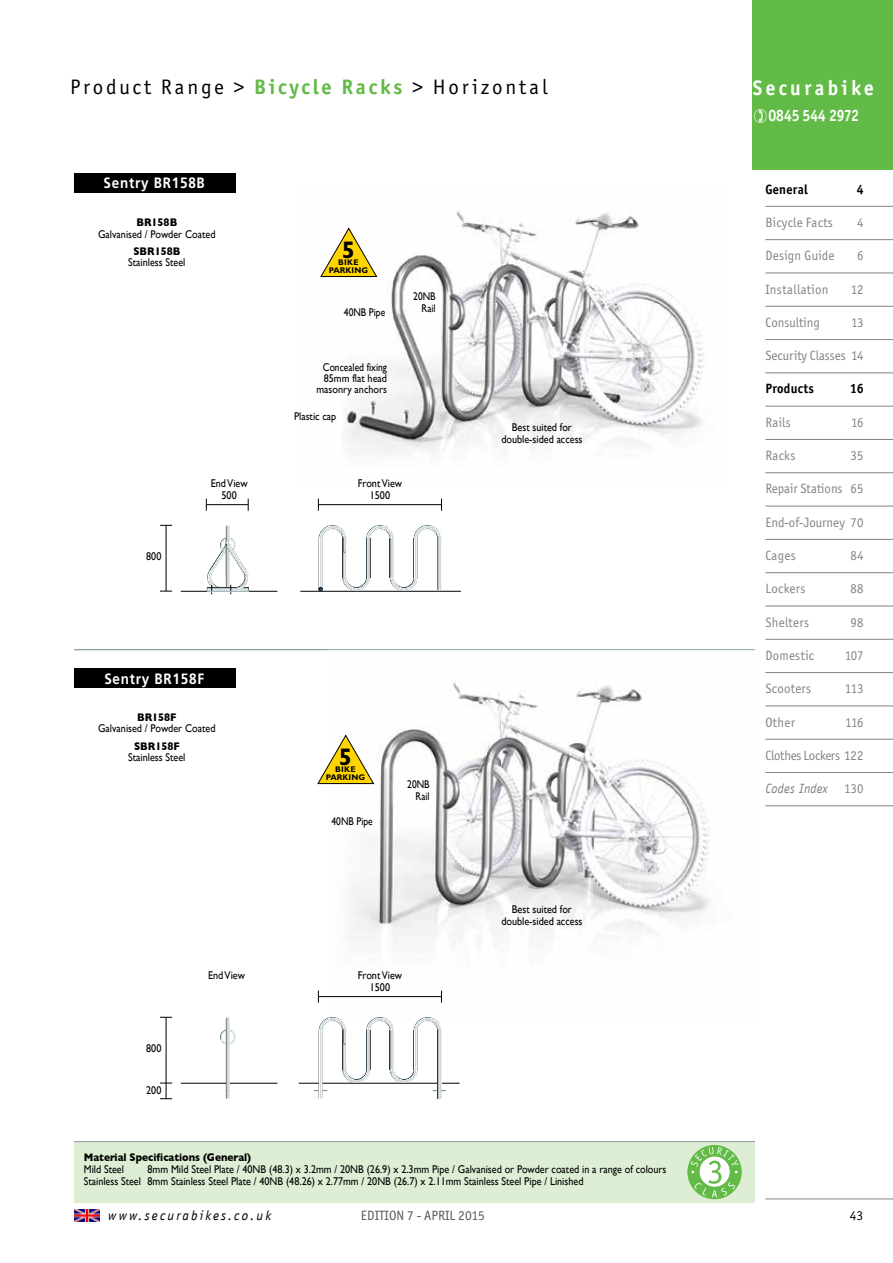
<style>
.page{position:relative;width:893px;height:1263px;background:#fff}
.page>*{position:absolute;margin:0;border:0;box-sizing:border-box;transform-origin:0 0}
.t1{font:700 24px "Gill Sans";color:#000}
.t2{font:21px "Officina Sans ITC Std";letter-spacing:.135em;color:#000}
.t3{font:700 21px "Officina Sans ITC Std";letter-spacing:.17em;color:#fff;scale:.95 1}
.t4{font:700 16.5px "Officina Sans ITC Std";color:#fff;scale:.88 1}
.t5{font:700 15px "Frutiger";letter-spacing:.055em;color:#fff;scale:.9 1}
.t6{font:13.5px "Officina Sans ITC Std";letter-spacing:.02em;color:#808285;scale:.95 1}
.t7{font:13.5px "Officina Sans ITC Std";color:#808285;scale:.95 1}
.t8{font:italic 13.5px "Officina Sans LT";letter-spacing:.16em;color:#000}
.t9{font:700 13.5px "Officina Sans ITC Std";letter-spacing:.02em;color:#000;scale:.95 1}
.t10{font:13.5px "Officina Sans ITC Std";color:#58595b}
.t11{font:13.5px "Officina Sans ITC Std";letter-spacing:-.02em;color:#808285;scale:.95 1}
.t12{font:italic 13.5px "Officina Sans LT";letter-spacing:.015em;color:#808285;scale:.95 1}
.t13{font:13.5px "Officina Sans ITC Std";color:#000}
.t14{font:11.25px/12px "Gill Sans";color:#000;text-align:center;scale:.9 1}
.t15{font:11.25px/12px "Gill Sans";color:#000;text-align:right;scale:.85 1}
.t16{font:700 11.25px "Gill Sans";color:#000;scale:.9 1}
.t17{font:700 8.25px/8.2px "Gill Sans";letter-spacing:.01em;color:#000;text-align:center}
.s1{font-weight:700;color:#62bb46}
.s2{font-family:"Officina Sans ITC Std";font-style:normal}
</style>
<div class="page">
<div style="left:753px;top:0;width:140px;height:170px;background:#62bb46"></div>
<img style="left:74px;top:1209px;width:26px;height:13px">
<div style="left:74px;top:1142px;width:681px;height:60px;background:#deeed4"></div>
<svg style="left:687px;top:1145px;width:55px;height:54px"></svg>
<hr style="left:74px;top:1141px;width:681px;height:1px;background:#939598">
<hr style="left:74px;top:649px;width:681px;height:1px;background:#939598">
<img style="left:344px;top:211px;width:360px;height:241px">
<img style="left:327px;top:650px;width:428px;height:348px">
<hr style="left:75px;top:649px;width:680px;height:1px;background:#8ea5a5">
<hr style="left:318px;top:996px;width:123px;height:1px;background:#000">
<svg style="left:318px;top:990px;width:1px;height:13px"></svg>
<svg style="left:441px;top:990px;width:1px;height:13px"></svg>
<hr style="left:181px;top:1083px;width:96px;height:1px;background:#000">
<hr style="left:299px;top:1083px;width:160px;height:1px;background:#000">
<hr style="left:166px;top:1017px;width:1px;height:82px;background:#000">
<svg style="left:160px;top:1017px;width:12px;height:1px"></svg>
<svg style="left:160px;top:1083px;width:12px;height:1px"></svg>
<svg style="left:319px;top:1045px;width:4px;height:53px"></svg>
<svg style="left:437px;top:1031px;width:4px;height:67px"></svg>
<svg style="left:415px;top:1031px;width:3px;height:38px"></svg>
<svg style="left:390px;top:1031px;width:4px;height:38px"></svg>
<svg style="left:366px;top:1031px;width:4px;height:38px"></svg>
<svg style="left:342px;top:1045px;width:4px;height:24px"></svg>
<svg style="left:342px;top:1069px;width:28px;height:14px"></svg>
<svg style="left:366px;top:1017px;width:28px;height:14px"></svg>
<svg style="left:414px;top:1017px;width:27px;height:14px"></svg>
<svg style="left:390px;top:1069px;width:28px;height:14px"></svg>
<svg style="left:319px;top:1017px;width:27px;height:28px"></svg>
<hr style="left:206px;top:504px;width:42px;height:1px;background:#000">
<svg style="left:206px;top:499px;width:1px;height:12px"></svg>
<svg style="left:248px;top:499px;width:1px;height:12px"></svg>
<hr style="left:318px;top:504px;width:123px;height:1px;background:#000">
<svg style="left:318px;top:499px;width:1px;height:12px"></svg>
<svg style="left:441px;top:499px;width:1px;height:12px"></svg>
<hr style="left:181px;top:591px;width:96px;height:1px;background:#000">
<hr style="left:300px;top:591px;width:161px;height:1px;background:#000">
<hr style="left:166px;top:525px;width:1px;height:66px;background:#000">
<svg style="left:160px;top:525px;width:12px;height:1px"></svg>
<svg style="left:160px;top:591px;width:12px;height:1px"></svg>
<svg style="left:319px;top:525px;width:122px;height:66px"></svg>
<svg style="left:207px;top:525px;width:42px;height:69px"></svg>
<div style="left:74px;top:173px;width:162px;height:19px;background:#000"></div>
<div style="left:74px;top:669px;width:162px;height:19px;background:#000"></div>
<svg style="left:160px;top:1098px;width:12px;height:1px"></svg>
<svg style="left:314px;top:1090px;width:13px;height:1px"></svg>
<svg style="left:433px;top:1090px;width:13px;height:1px"></svg>
<svg style="left:220px;top:1017px;width:16px;height:81px"></svg>
<svg style="left:320px;top:228px;width:57px;height:49px"></svg>
<svg style="left:317px;top:735px;width:57px;height:49px"></svg>
<hr style="left:765px;top:206px;width:128px;height:1px;background:#808285">
<hr style="left:765px;top:239px;width:128px;height:1px;background:#808285">
<hr style="left:765px;top:273px;width:128px;height:1px;background:#808285">
<hr style="left:765px;top:306px;width:128px;height:1px;background:#808285">
<hr style="left:765px;top:339px;width:128px;height:1px;background:#808285">
<hr style="left:765px;top:372px;width:128px;height:1px;background:#808285">
<hr style="left:765px;top:406px;width:128px;height:1px;background:#808285">
<hr style="left:765px;top:439px;width:128px;height:1px;background:#808285">
<hr style="left:765px;top:472px;width:128px;height:1px;background:#808285">
<hr style="left:765px;top:506px;width:128px;height:1px;background:#808285">
<hr style="left:765px;top:539px;width:128px;height:1px;background:#808285">
<hr style="left:765px;top:572px;width:128px;height:1px;background:#808285">
<hr style="left:765px;top:606px;width:128px;height:1px;background:#808285">
<hr style="left:765px;top:639px;width:128px;height:1px;background:#808285">
<hr style="left:765px;top:672px;width:128px;height:1px;background:#808285">
<hr style="left:765px;top:705px;width:128px;height:1px;background:#808285">
<hr style="left:765px;top:739px;width:128px;height:1px;background:#808285">
<hr style="left:765px;top:772px;width:128px;height:1px;background:#808285">
<hr style="left:765px;top:805px;width:128px;height:1px;background:#808285">
<hr style="left:765px;top:1198px;width:128px;height:1px;background:#808285">
<h2 class="t2" style="left:70px;top:75px;width:479px">Product Range &gt; <span class="s1">Bicycle Racks</span> &gt; Horizontal</h2>
<h3 class="t5" style="left:104px;top:174px;width:114px">Sentry BR158B</h3>
<p class="t16" style="left:136px;top:216px;width:47px">BR158B</p>
<p class="t14" style="left:98px;top:228px;width:132px">Galvanised / Powder Coated</p>
<p class="t16" style="left:133px;top:245px;width:54px">SBR158B</p>
<p class="t14" style="left:128px;top:256px;width:65px">Stainless Steel</p>
<h1 class="t1" style="left:342px;top:235px;width:15px">5</h1>
<p class="t17" style="left:329px;top:258px;width:41px">BIKE<br>PARKING</p>
<p class="t15" style="left:344px;top:306px;width:50px">40NB Pipe</p>
<p class="t15" style="left:316px;top:361px;width:85px;line-height:11.2px">Concealed fixing<br>85mm flat head masonry anchors</p>
<p class="t14" style="left:294px;top:410px;width:48px">Plastic cap</p>
<p class="t15" style="left:413px;top:290px;width:28px">20NB<br>Rail</p>
<p class="t14" style="left:146px;top:550px;width:18px">800</p>
<p class="t14" style="left:211px;top:477px;width:42px">End View<br>500</p>
<p class="t14" style="left:358px;top:477px;width:51px">Front View<br>1500</p>
<h3 class="t5" style="left:104px;top:669px;width:117px">Co cord BR158</h3>
<h3 class="t5" style="left:104px;top:670px;width:112px">Sentry BR158F</h3>
<p class="t16" style="left:137px;top:711px;width:45px">BR158F</p>
<p class="t14" style="left:98px;top:722px;width:132px">Galvanised / Powder Coated</p>
<p class="t16" style="left:134px;top:739px;width:52px">SBR158F</p>
<p class="t14" style="left:128px;top:751px;width:65px">Stainless Steel</p>
<p class="t14" style="left:146px;top:1042px;width:18px">800</p>
<p class="t14" style="left:146px;top:1084px;width:18px">200</p>
<p class="t14" style="left:208px;top:969px;width:42px">End View</p>
<h1 class="t1" style="left:339px;top:742px;width:15px">5</h1>
<p class="t17" style="left:326px;top:765px;width:41px">BIKE<br>PARKING</p>
<p class="t15" style="left:331px;top:815px;width:50px">40NB Pipe</p>
<p class="t15" style="left:407px;top:778px;width:28px">20NB<br>Rail</p>
<p class="t14" style="left:358px;top:969px;width:51px">Front View<br>1500</p>
<p class="t14" style="left:501px;top:421px;width:92px">Best suited for double-sided access</p>
<p class="t14" style="left:501px;top:903px;width:92px">Best suited for double-sided access</p>
<p class="t16" style="left:84px;top:1151px;width:187px">Material Specifications (General)</p>
<p class="t14" style="left:84px;top:1163px;width:46px">Mild Steel</p>
<p class="t14" style="left:84px;top:1163px;width:649px;text-align:left;text-indent:64px">8mm Mild Steel Plate / 40NB (48.3) x 3.2mm / 20NB (26.9) x 2.3mm Pipe / Galvanised or Powder coated in a range of colours<br>Stainless Steel 8mm Stainless Steel Plate / 40NB (48.26) x 2.77mm / 20NB (26.7) x 2.11mm Stainless Steel Pipe / Linished</p>
<h2 class="t3" style="left:753px;top:74px;width:129px">Securabike</h2>
<h3 class="t4" style="left:768px;top:105px;width:105px">0845 544 2972</h3>
<p class="t9" style="left:765px;top:181px;width:46px">General</p>
<p class="t9" style="left:857px;top:181px;width:9px">4</p>
<p class="t6" style="left:765px;top:215px;width:73px">Bicycle Facts</p>
<p class="t6" style="left:857px;top:215px;width:8px">4</p>
<p class="t6" style="left:765px;top:248px;width:74px">Design Guide</p>
<p class="t6" style="left:857px;top:248px;width:8px">6</p>
<p class="t6" style="left:765px;top:281px;width:68px">Installation</p>
<p class="t6" style="left:851px;top:281px;width:15px">12</p>
<p class="t7" style="left:765px;top:314px;width:59px">Consulting</p>
<p class="t6" style="left:851px;top:314px;width:15px">13</p>
<p class="t7" style="left:765px;top:348px;width:105px">Security Classes 14</p>
<p class="t9" style="left:765px;top:380px;width:52px">Products</p>
<p class="t9" style="left:850px;top:380px;width:16px">16</p>
<p class="t6" style="left:765px;top:414px;width:28px">Rails</p>
<p class="t6" style="left:851px;top:414px;width:15px">16</p>
<p class="t6" style="left:765px;top:448px;width:33px">Racks</p>
<p class="t6" style="left:850px;top:448px;width:15px">35</p>
<p class="t7" style="left:765px;top:481px;width:105px">Repair Stations 65</p>
<p class="t7" style="left:765px;top:514px;width:105px">End-of-Journey 70</p>
<p class="t6" style="left:765px;top:548px;width:33px">Cages</p>
<p class="t6" style="left:850px;top:548px;width:16px">84</p>
<p class="t6" style="left:765px;top:581px;width:44px">Lockers</p>
<p class="t6" style="left:850px;top:581px;width:15px">88</p>
<p class="t6" style="left:765px;top:614px;width:48px">Shelters</p>
<p class="t6" style="left:850px;top:614px;width:15px">98</p>
<p class="t6" style="left:765px;top:648px;width:53px">Domestic</p>
<p class="t6" style="left:845px;top:648px;width:21px">107</p>
<p class="t6" style="left:765px;top:681px;width:50px">Scooters</p>
<p class="t6" style="left:845px;top:681px;width:21px">113</p>
<p class="t6" style="left:765px;top:714px;width:33px">Other</p>
<p class="t6" style="left:845px;top:714px;width:21px">116</p>
<p class="t11" style="left:765px;top:747px;width:105px">Clothes Lockers 122</p>
<p class="t12" style="left:765px;top:781px;width:105px">Codes Index <span class="s2">130</span></p>
<p class="t8" style="left:108px;top:1207px;width:164px">www.securabikes.co.uk</p>
<p class="t10" style="left:361px;top:1207px;width:125px">EDITION 7 - APRIL 2015</p>
<p class="t13" style="left:850px;top:1207px;width:15px">43</p>
</div>
